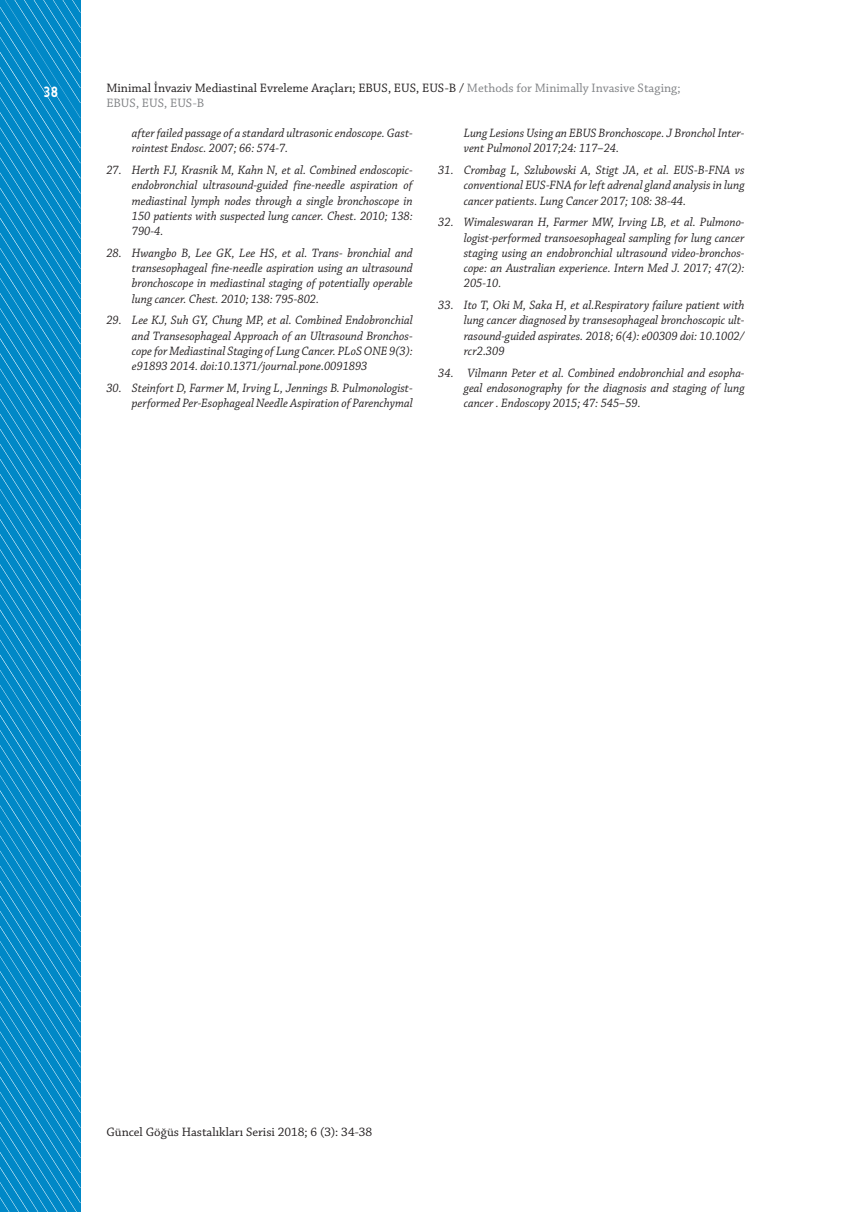
<style>
.page{position:relative;width:851px;height:1212px;background:#fff}
.page>*{position:absolute;margin:0;border:0;box-sizing:border-box;transform-origin:0 0}
.t1{font:700 15px "Alwyn OT";color:#fff;scale:.85 1}
.t2{font:12.9px/15.5px "Chaparral Pro";color:#231f20}
.t3{font:italic 12.75px/15.3px "Chaparral Pro";color:#231f20;text-align:justify;scale:.95 1}
.s1{color:#808285}
</style>
<div class="page">
<svg style="left:0;top:0;width:80px;height:1212px;background:#0e8eca"></svg>
<p class="t1" style="left:43px;top:82px;width:19px">38</p>
<p class="t2" style="left:106px;top:81px;width:575px">Minimal İnvaziv Mediastinal Evreleme Araçları; EBUS, EUS, EUS-B / <span class="s1">Methods for Minimally Invasive Staging;<br>EBUS, EUS, EUS-B</span></p>
<p class="t3" style="left:132px;top:126px;width:297px">after failed passage of a standard ultrasonic endoscope. Gast&shy;rointest Endosc. 2007; 66: 574-7.</p>
<p class="t3" style="left:132px;top:163px;width:297px;text-indent:-26px">27. Herth FJ, Krasnik M, Kahn N, et al. Combined endoscopic&shy;endobronchial ultrasound-guided fine-needle aspiration of mediastinal lymph nodes through a single bronchoscope in 150 patients with suspected lung cancer. Chest. 2010; 138:<br>790-4.</p>
<p class="t3" style="left:132px;top:246px;width:297px;text-indent:-26px">28. Hwangbo B, Lee GK, Lee HS, et al. Trans- bronchial and transesophageal fine-needle aspiration using an ultrasound bronchoscope in mediastinal staging of potentially operable lung cancer. Chest. 2010; 138: 795-802.</p>
<p class="t3" style="left:132px;top:313px;width:297px;text-indent:-26px">29. Lee KJ, Suh GY, Chung MP, et al. Combined Endobronchial and Transesophageal Approach of an Ultrasound Bronchos&shy;cope for Mediastinal Staging of Lung Cancer. PLoS ONE 9(3): e91893 2014. doi:10.1371/journal.pone.0091893</p>
<p class="t3" style="left:106px;top:381px;width:324px;text-align:right">30. Steinfort D, Farmer M, Irving L, Jennings B. Pulmonologist&shy;performed Per-Esophageal Needle Aspiration of Parenchymal</p>
<p class="t3" style="left:463px;top:126px;width:297px">Lung Lesions Using an EBUS Bronchoscope. J Bronchol Inter&shy;vent Pulmonol 2017;24: 117–24.</p>
<p class="t3" style="left:463px;top:163px;width:297px;text-indent:-26px">31. Crombag L, Szlubowski A, Stigt JA, et al. EUS-B-FNA vs conventional EUS-FNA for left adrenal gland analysis in lung cancer patients. Lung Cancer 2017; 108: 38-44.</p>
<p class="t3" style="left:463px;top:215px;width:297px;text-indent:-26px">32. Wimaleswaran H, Farmer MW, Irving LB, et al. Pulmono&shy;logist-performed transoesophageal sampling for lung cancer staging using an endobronchial ultrasound video-bronchos&shy;cope: an Australian experience. Intern Med J. 2017; 47(2):<br>205-10.</p>
<p class="t3" style="left:463px;top:298px;width:297px;text-indent:-26px">33. Ito T, Oki M, Saka H, et al.Respiratory failure patient with lung cancer diagnosed by transesophageal bronchoscopic ult&shy;rasound-guided aspirates. 2018; 6(4): e00309 doi: 10.1002/ rcr2.309</p>
<p class="t3" style="left:463px;top:366px;width:297px;text-indent:-26px">34. Vilmann Peter et al. Combined endobronchial and esopha&shy;geal endosonography for the diagnosis and staging of lung cancer . Endoscopy 2015; 47: 545–59.</p>
<p class="t2" style="left:106px;top:1125px;width:267px">Güncel Göğüs Hastalıkları Serisi 2018; 6 (3): 34-38</p>
</div>
